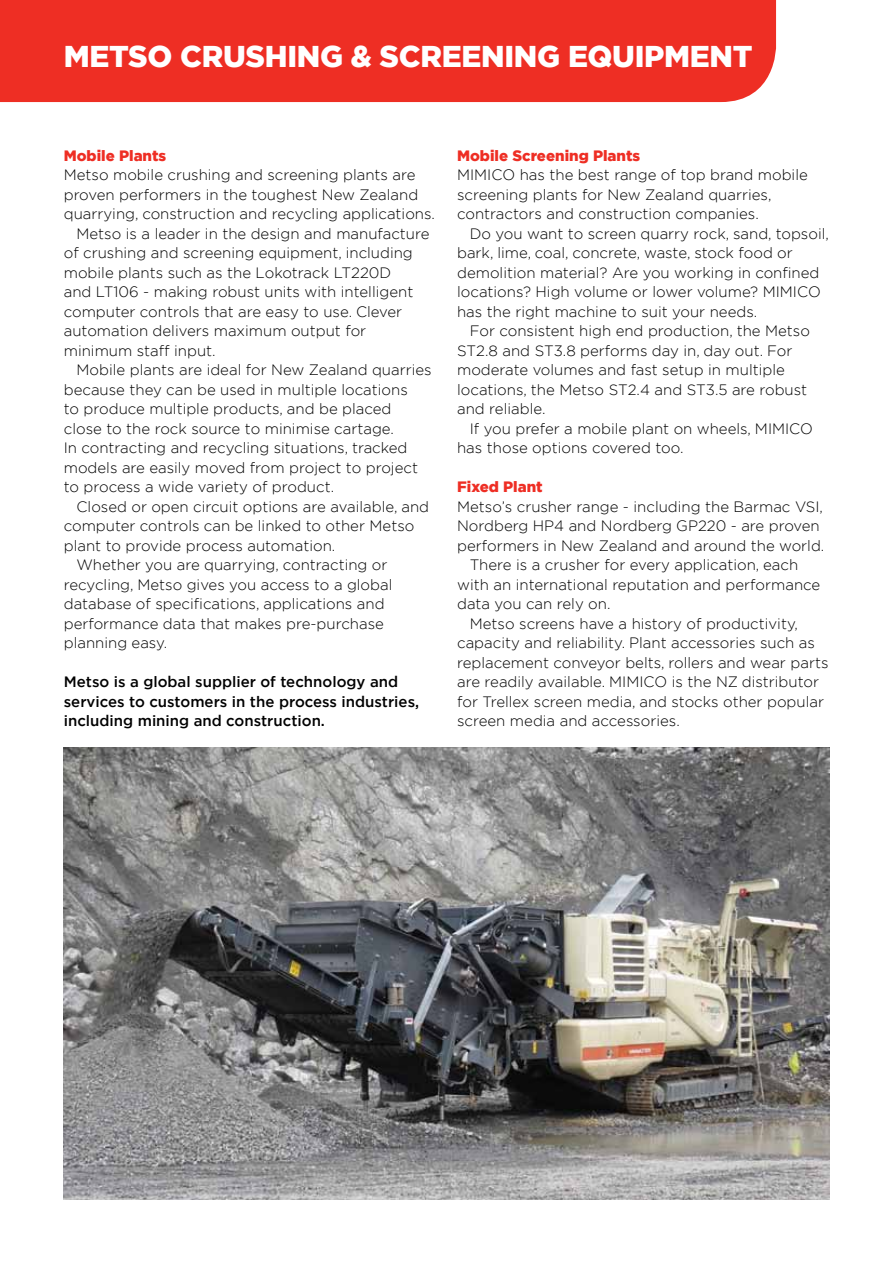
<style>
.page{position:relative;width:893px;height:1263px;background:#fff}
.page>*{position:absolute;margin:0;border:0;box-sizing:border-box;transform-origin:0 0}
.t1{font:900 30px "Gotham";letter-spacing:-.01em;color:#fff}
.t2{font:300 15px/19.5px "Gotham";color:#000}
.t3{font:500 15px/19.5px "Gotham";color:#000}
.t4{font:900 15px "Gotham";color:#ee2e24}
</style>
<div class="page">
<div style="left:0;top:0;width:776px;height:102px;background:#ee2e24"></div>
<img style="left:64px;top:748px;width:765px;height:451px">
<h1 class="t1" style="left:64px;top:35px;width:690px">METSO CRUSHING &amp; SCREENING EQUIPMENT</h1>
<p class="t4" style="left:64px;top:145px;width:104px">Mobile Plants</p>
<p class="t2" style="left:64px;top:165px;width:353px">Metso mobile crushing and screening plants are</p>
<p class="t2" style="left:64px;top:184px;width:356px">proven performers in the toughest New Zealand</p>
<p class="t2" style="left:64px;top:204px;width:373px">quarrying, construction and recycling applications.</p>
<p class="t2" style="left:77px;top:223px;width:355px">Metso is a leader in the design and manufacture</p>
<p class="t2" style="left:64px;top:243px;width:351px">of crushing and screening equipment, including</p>
<p class="t2" style="left:64px;top:262px;width:329px">mobile plants such as the Lokotrack LT220D</p>
<p class="t2" style="left:64px;top:282px;width:351px">and LT106 - making robust units with intelligent</p>
<p class="t2" style="left:64px;top:301px;width:340px">computer controls that are easy to use. Clever</p>
<p class="t2" style="left:64px;top:321px;width:304px">automation delivers maximum output for</p>
<p class="t2" style="left:64px;top:340px;width:153px">minimum staff input.</p>
<p class="t2" style="left:77px;top:360px;width:357px">Mobile plants are ideal for New Zealand quarries</p>
<p class="t2" style="left:64px;top:379px;width:346px">because they can be used in multiple locations</p>
<p class="t2" style="left:64px;top:399px;width:329px">to produce multiple products, and be placed</p>
<p class="t2" style="left:64px;top:418px;width:332px">close to the rock source to minimise cartage.</p>
<p class="t2" style="left:64px;top:438px;width:345px">In contracting and recycling situations, tracked</p>
<p class="t2" style="left:64px;top:457px;width:356px">models are easily moved from project to project</p>
<p class="t2" style="left:64px;top:477px;width:272px">to process a wide variety of product.</p>
<p class="t2" style="left:77px;top:496px;width:354px">Closed or open circuit options are available, and</p>
<p class="t2" style="left:64px;top:516px;width:352px">computer controls can be linked to other Metso</p>
<p class="t2" style="left:64px;top:535px;width:273px">plant to provide process automation.</p>
<p class="t2" style="left:77px;top:555px;width:312px">Whether you are quarrying, contracting or</p>
<p class="t2" style="left:64px;top:574px;width:330px">recycling, Metso gives you access to a global</p>
<p class="t2" style="left:64px;top:594px;width:322px">database of specifications, applications and</p>
<p class="t2" style="left:64px;top:613px;width:322px">performance data that makes pre-purchase</p>
<p class="t2" style="left:64px;top:633px;width:105px">planning easy.</p>
<p class="t3" style="left:64px;top:672px;width:357px">Metso is a global supplier of technology and services to customers in the process industries, including mining and construction.</p>
<p class="t4" style="left:457px;top:145px;width:185px">Mobile Screening Plants</p>
<p class="t2" style="left:457px;top:165px;width:352px">MIMICO has the best range of top brand mobile screening plants for New Zealand quarries, contractors and construction companies.</p>
<p class="t2" style="left:457px;top:223px;width:373px;text-indent:13px">Do you want to screen quarry rock, sand, topsoil, bark, lime, coal, concrete, waste, stock food or demolition material? Are you working in confined locations? High volume or lower volume? MIMICO has the right machine to suit your needs.</p>
<p class="t2" style="left:457px;top:321px;width:354px;text-indent:13px">For consistent high end production, the Metso ST2.8 and ST3.8 performs day in, day out. For moderate volumes and fast setup in multiple locations, the Metso ST2.4 and ST3.5 are robust and reliable.</p>
<p class="t2" style="left:457px;top:418px;width:357px;text-indent:13px">If you prefer a mobile plant on wheels, MIMICO has those options covered too.</p>
<p class="t4" style="left:457px;top:477px;width:87px">Fixed Plant</p>
<p class="t2" style="left:457px;top:496px;width:367px">Metso’s crusher range - including the Barmac VSI,</p>
<p class="t2" style="left:457px;top:516px;width:364px">Nordberg HP4 and Nordberg GP220 - are proven</p>
<p class="t2" style="left:457px;top:535px;width:369px">performers in New Zealand and around the world.</p>
<p class="t2" style="left:470px;top:555px;width:330px">There is a crusher for every application, each</p>
<p class="t2" style="left:457px;top:574px;width:365px">with an international reputation and performance</p>
<p class="t2" style="left:457px;top:594px;width:155px">data you can rely on.</p>
<p class="t2" style="left:470px;top:613px;width:330px">Metso screens have a history of productivity,</p>
<p class="t2" style="left:457px;top:633px;width:359px">capacity and reliability. Plant accessories such as</p>
<p class="t2" style="left:457px;top:652px;width:373px">replacement conveyor belts, rollers and wear parts</p>
<p class="t2" style="left:457px;top:672px;width:363px">are readily available. MIMICO is the NZ distributor</p>
<p class="t2" style="left:457px;top:691px;width:368px">for Trellex screen media, and stocks other popular</p>
<p class="t2" style="left:457px;top:711px;width:224px">screen media and accessories.</p>
</div>
